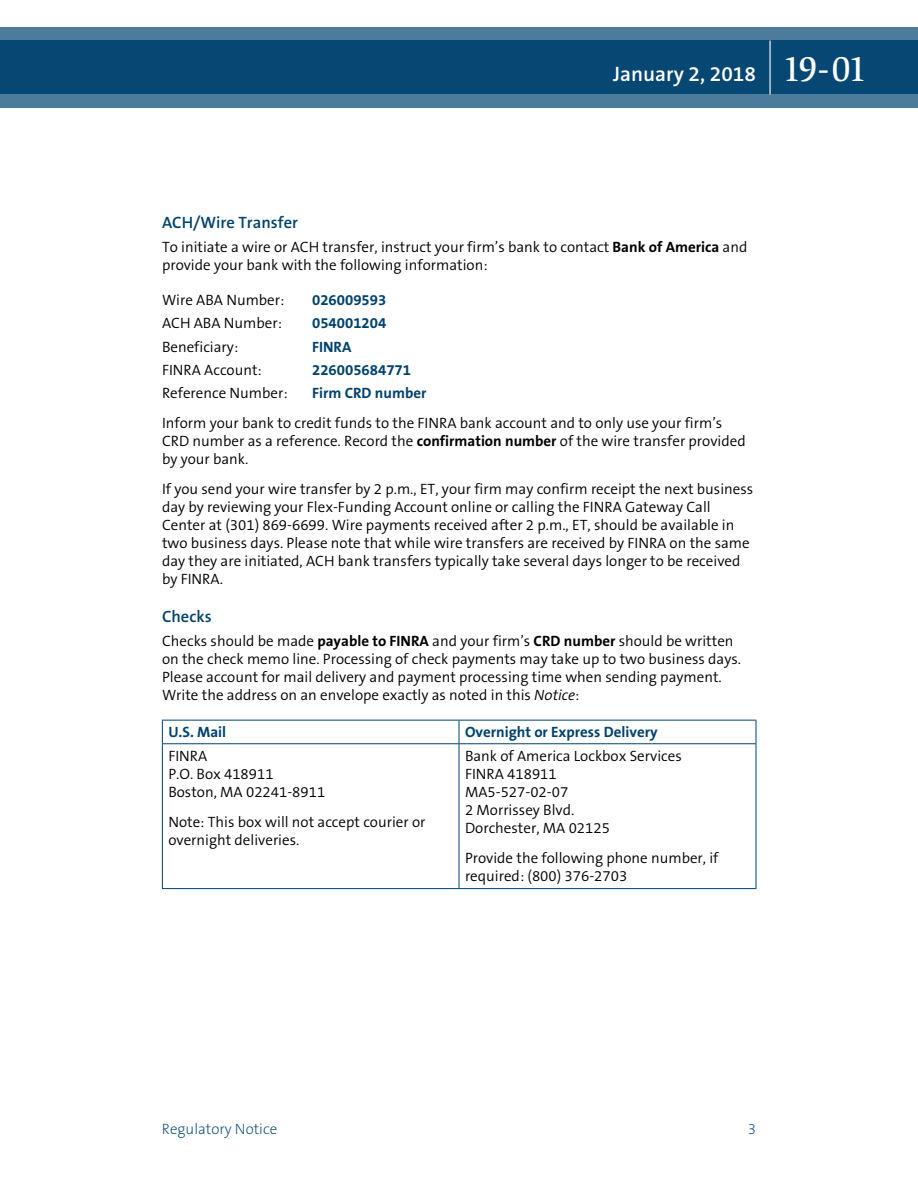
<style>
.page{position:relative;width:918px;height:1188px;background:#fff}
.page>*{position:absolute;margin:0;border:0;box-sizing:border-box;transform-origin:0 0}
.t1{font:600 21px "The Sans B6";color:#fff}
.t2{font:600 16.5px "The Sans B6";color:#004270}
.t3{font:300 15px/18px "The Sans B4";color:#000}
.t4{font:700 15px "The Sans B7";color:#004270}
.t5{font:200 15px "The Sans B2";color:#004270}
.s1{font-family:"Slimbach LT";font-weight:500;font-size:36px}
.s2{font-family:"The Sans B7";font-weight:700}
.s3{font-style:italic}
</style>
<div class="page">
<hr style="left:162px;top:720px;width:297px;height:1px;background:#004270">
<svg style="left:162px;top:721px;width:1px;height:22px"></svg>
<hr style="left:459px;top:720px;width:297px;height:1px;background:#004270">
<svg style="left:459px;top:721px;width:1px;height:22px"></svg>
<svg style="left:756px;top:721px;width:1px;height:22px"></svg>
<hr style="left:162px;top:743px;width:297px;height:1px;background:#004270">
<hr style="left:162px;top:744px;width:1px;height:144px;background:#004270">
<hr style="left:459px;top:743px;width:297px;height:1px;background:#004270">
<hr style="left:459px;top:744px;width:1px;height:144px;background:#004270">
<hr style="left:756px;top:744px;width:1px;height:144px;background:#004270">
<hr style="left:162px;top:888px;width:297px;height:1px;background:#004270">
<hr style="left:459px;top:888px;width:297px;height:1px;background:#004270">
<svg style="left:0;top:27px;width:918px;height:81px;background:#1e5881"></svg>
<hr style="left:770px;top:40px;width:1px;height:54px;background:#fff">
<h1 class="t1" style="left:613px;top:62px;width:256px">January 2, 2018 <span class="s1">19-01</span></h1>
<p class="t2" style="left:162px;top:214px;width:137px">ACH/Wire Transfer</p>
<p class="t3" style="left:162px;top:239px;width:587px">To initiate a wire or ACH transfer, instruct your firm’s bank to contact <span class="s2">Bank of America</span> and provide your bank with the following information:</p>
<p class="t3" style="left:162px;top:292px;width:124px">Wire ABA Number:</p>
<p class="t4" style="left:312px;top:292px;width:76px">026009593</p>
<p class="t3" style="left:162px;top:315px;width:121px">ACH ABA Number:</p>
<p class="t4" style="left:312px;top:315px;width:76px">054001204</p>
<p class="t3" style="left:162px;top:338px;width:78px">Beneficiary:</p>
<p class="t4" style="left:312px;top:338px;width:41px">FINRA</p>
<p class="t3" style="left:162px;top:361px;width:101px">FINRA Account:</p>
<p class="t4" style="left:312px;top:361px;width:101px">226005684771</p>
<p class="t3" style="left:162px;top:384px;width:127px">Reference Number:</p>
<p class="t4" style="left:312px;top:385px;width:116px">Firm CRD number</p>
<p class="t3" style="left:162px;top:414px;width:585px">Inform your bank to credit funds to the FINRA bank account and to only use your firm’s<br>CRD number as a reference. Record the <span class="s2">confirmation number</span> of the wire transfer provided by your bank.</p>
<p class="t3" style="left:162px;top:480px;width:593px">If you send your wire transfer by 2 p.m., ET, your firm may confirm receipt the next business day by reviewing your Flex-Funding Account online or calling the FINRA Gateway Call Center at (301) 869-6699. Wire payments received after 2 p.m., ET, should be available in two business days. Please note that while wire transfers are received by FINRA on the same day they are initiated, ACH bank transfers typically take several days longer to be received by FINRA.</p>
<p class="t2" style="left:162px;top:608px;width:51px">Checks</p>
<p class="t3" style="left:162px;top:633px;width:581px">Checks should be made <span class="s2">payable to FINRA</span> and your firm’s <span class="s2">CRD number</span> should be written on the check memo line. Processing of check payments may take up to two business days.<br>Please account for mail delivery and payment processing time when sending payment.<br>Write the address on an envelope exactly as noted in this <span class="s3">Notice</span>:</p>
<p class="t4" style="left:168px;top:724px;width:59px">U.S. Mail</p>
<p class="t4" style="left:465px;top:724px;width:194px">Overnight or Express Delivery</p>
<p class="t3" style="left:168px;top:747px;width:158px">FINRA<br>P.O. Box 418911<br>Boston, MA 02241-8911</p>
<p class="t3" style="left:168px;top:813px;width:259px">Note: This box will not accept courier or overnight deliveries.</p>
<p class="t3" style="left:465px;top:747px;width:218px">Bank of America Lockbox Services<br>FINRA 418911<br>MA5-527-02-07<br>2 Morrissey Blvd.<br>Dorchester, MA 02125</p>
<p class="t3" style="left:465px;top:849px;width:255px">Provide the following phone number, if required: (800) 376-2703</p>
<p class="t5" style="left:162px;top:1121px;width:117px">Regulatory Notice</p>
<p class="t5" style="left:748px;top:1121px;width:10px">3</p>
</div>
